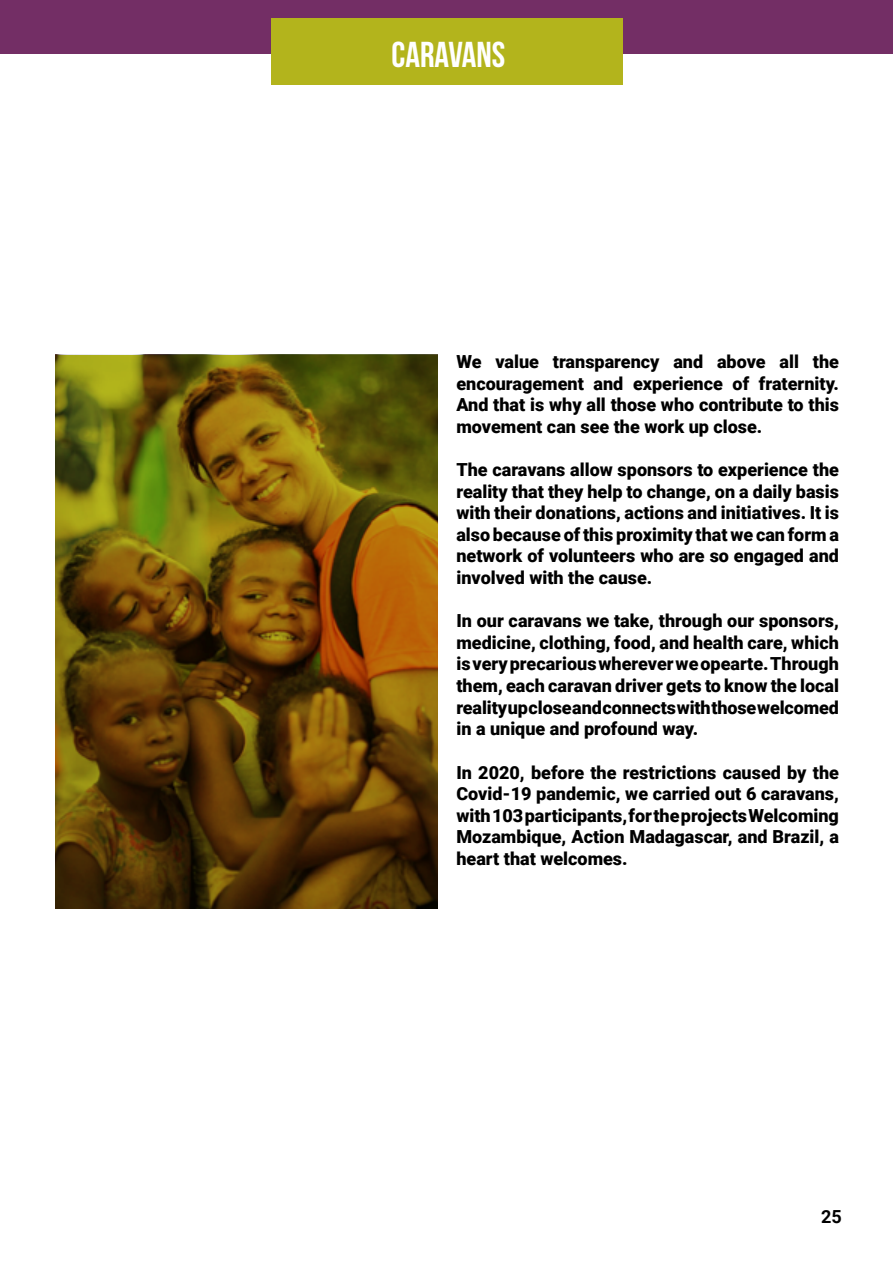
<style>
.page{position:relative;width:893px;height:1263px;background:#fff}
.page>*{position:absolute;margin:0;border:0;box-sizing:border-box;transform-origin:0 0}
.t1{font:700 36px "Bebas Neue";color:#fff}
.t2{font:900 18px/21.6px "Roboto";color:#000;text-align:justify}
.t3{font:700 18px "Roboto";color:#000}
</style>
<div class="page">
<div style="left:0;top:0;width:893px;height:54px;background:#732e65"></div>
<div style="left:271px;top:18px;width:352px;height:67px;background:#b3b41c"></div>
<img style="left:55px;top:355px;width:383px;height:553px">
<h1 class="t1" style="left:392px;top:35px;width:115px">CARAVANS</h1>
<p class="t2" style="left:456px;top:350px;width:384px">We value transparency and above all the encouragement and experience of fraternity.<br>And that is why all those who contribute to this movement can see the work up close.</p>
<p class="t2" style="left:456px;top:458px;width:384px">The caravans allow sponsors to experience the reality that they help to change, on a daily basis with their donations, actions and initiatives. It is also because of this proximity that we can form a network of volunteers who are so engaged and involved with the cause.</p>
<p class="t2" style="left:456px;top:609px;width:384px">In our caravans we take, through our sponsors, medicine, clothing, food, and health care, which is very precarious wherever we opearte. Through them, each caravan driver gets to know the local reality up close and connects with those welcomed in a unique and profound way.</p>
<p class="t2" style="left:456px;top:761px;width:384px">In 2020, before the restrictions caused by the Covid-19 pandemic, we carried out 6 caravans, with 103 participants, for the projects Welcoming Mozambique, Action Madagascar, and Brazil, a heart that welcomes.</p>
<p class="t3" style="left:821px;top:1204px;width:22px">25</p>
</div>
